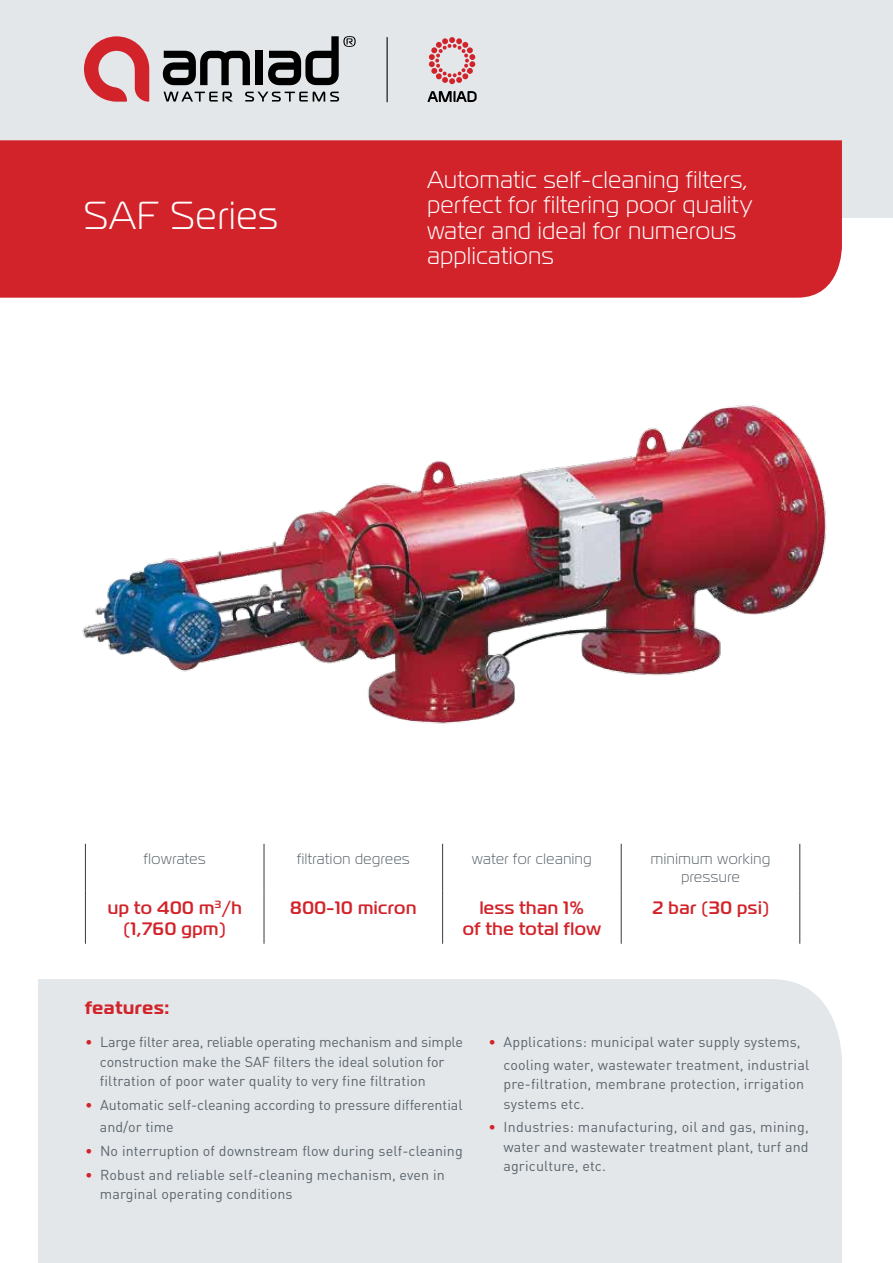
<style>
.page{position:relative;width:893px;height:1263px;background:#fff}
.page>*{position:absolute;margin:0;border:0;box-sizing:border-box;transform-origin:0 0}
.t1{font:300 39px "Magistral";letter-spacing:.03em;color:#fff}
.t2{font:300 24px/25.5px "Magistral";letter-spacing:.03em;color:#fff}
.t3{font:500 18px/21.6px "Magistral";letter-spacing:.03em;color:#d2232a;text-align:center}
.t4{font:700 18px "Magistral";letter-spacing:.04em;color:#d2232a}
.t5{font:300 15px/18px "Magistral";letter-spacing:.04em;color:#5b656c;text-align:center}
.t6{font:14.25px/19.5px "DIN";letter-spacing:.01em;color:#5b656c}
.s1{color:#d2232a}
</style>
<div class="page">
<div style="left:38px;top:979px;width:804px;height:284px;background:#e3e7ea"></div>
<div style="left:0;top:0;width:893px;height:218px;background:#e3e7ea"></div>
<div style="left:0;top:140px;width:842px;height:158px;background:#d2232a"></div>
<hr style="left:386px;top:37px;width:2px;height:65px;background:#333c42">
<svg style="left:84px;top:36px;width:65px;height:66px"></svg>
<svg style="left:163px;top:51px;width:87px;height:34px"></svg>
<div style="left:256px;top:51px;width:7px;height:34px;background:#000"></div>
<svg style="left:268px;top:36px;width:88px;height:49px"></svg>
<svg style="left:164px;top:92px;width:69px;height:10px"></svg>
<svg style="left:245px;top:92px;width:94px;height:10px"></svg>
<svg style="left:428px;top:91px;width:49px;height:11px"></svg>
<svg style="left:429px;top:37px;width:46px;height:47px"></svg>
<hr style="left:85px;top:844px;width:1px;height:47px;background:#333c42">
<hr style="left:264px;top:844px;width:1px;height:47px;background:#333c42">
<hr style="left:442px;top:844px;width:1px;height:47px;background:#333c42">
<hr style="left:621px;top:844px;width:1px;height:47px;background:#333c42">
<hr style="left:799px;top:844px;width:1px;height:47px;background:#333c42">
<hr style="left:85px;top:891px;width:1px;height:53px;background:#333c42">
<hr style="left:264px;top:891px;width:1px;height:53px;background:#333c42">
<hr style="left:442px;top:891px;width:1px;height:53px;background:#333c42">
<hr style="left:621px;top:891px;width:1px;height:53px;background:#333c42">
<hr style="left:799px;top:891px;width:1px;height:53px;background:#333c42">
<img style="left:82px;top:405px;width:745px;height:319px">
<h1 class="t1" style="left:84px;top:192px;width:195px">SAF Series</h1>
<h2 class="t2" style="left:427px;top:166px;width:326px">Automatic self-cleaning filters, perfect for filtering poor quality water and ideal for numerous applications</h2>
<p class="t5" style="left:144px;top:849px;width:63px">flowrates</p>
<p class="t5" style="left:297px;top:849px;width:114px">filtration degrees</p>
<p class="t5" style="left:472px;top:849px;width:121px">water for cleaning</p>
<p class="t5" style="left:651px;top:849px;width:121px">minimum working pressure</p>
<p class="t3" style="left:108px;top:897px;width:135px">up to 400 m<sup>3</sup>/h (1,760 gpm)</p>
<p class="t3" style="left:290px;top:897px;width:128px">800-10 micron</p>
<p class="t3" style="left:463px;top:897px;width:140px">less than 1%<br>of the total flow</p>
<p class="t3" style="left:652px;top:897px;width:118px">2 bar (30 psi)</p>
<p class="t4" style="left:85px;top:996px;width:86px">features:</p>
<p class="t6" style="left:100px;top:1032px;width:364px;text-indent:-15px"><span class="s1">•</span> Large filter area, reliable operating mechanism and simple construction make the SAF filters the ideal solution for filtration of poor water quality to very fine filtration</p>
<p class="t6" style="left:100px;top:1093px;width:364px;line-height:22.5px;text-indent:-15px"><span class="s1">•</span> Automatic self-cleaning according to pressure differential and/or time</p>
<p class="t6" style="left:85px;top:1141px;width:379px"><span class="s1">•</span> No interruption of downstream flow during self-cleaning</p>
<p class="t6" style="left:100px;top:1165px;width:346px;text-indent:-15px"><span class="s1">•</span> Robust and reliable self-cleaning mechanism, even in marginal operating conditions</p>
<p class="t6" style="left:503px;top:1030px;width:307px;line-height:22.5px;text-indent:-15px"><span class="s1">•</span> Applications: municipal water supply systems, cooling water, wastewater treatment, industrial</p>
<p class="t6" style="left:503px;top:1074px;width:302px">pre-filtration, membrane protection, irrigation systems etc.</p>
<p class="t6" style="left:503px;top:1117px;width:307px;text-align:justify;text-indent:-15px"><span class="s1">•</span> Industries: manufacturing, oil and gas, mining, water and wastewater treatment plant, turf and agriculture, etc.</p>
</div>
